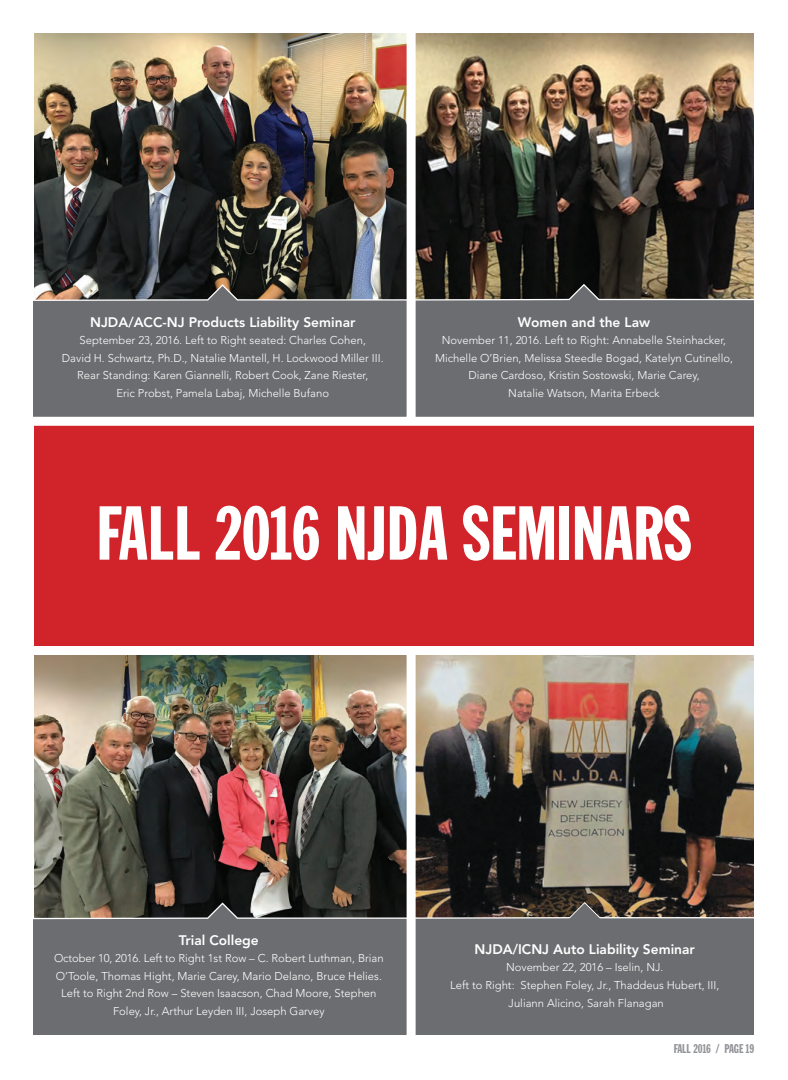
<style>
.page{position:relative;width:788px;height:1080px;background:#fff}
.page>*{position:absolute;margin:0;border:0;box-sizing:border-box;transform-origin:0 0}
.t1{font:75px "Franklin Gothic Extra Cond";color:#fff}
.t2{font:800 13.75px "Avenir";color:#fff}
.t3{font:12.5px "Franklin Gothic Extra Cond";color:#939598}
.t4{font:300 11.25px/17.5px "Avenir";color:#fff;text-align:center}
</style>
<div class="page">
<img style="left:415px;top:655px;width:338px;height:246px">
<div style="left:415px;top:918px;width:338px;height:117px;background:#6c6d70"></div>
<img style="left:34px;top:34px;width:719px;height:249px">
<div style="left:415px;top:300px;width:338px;height:117px;background:#6c6d70"></div>
<img style="left:34px;top:655px;width:372px;height:246px">
<div style="left:34px;top:918px;width:377px;height:117px;background:#6c6d70"></div>
<svg style="left:33px;top:901px;width:721px;height:19px;background:#534d46"></svg>
<div style="left:34px;top:300px;width:377px;height:117px;background:#6c6d70"></div>
<img style="left:33px;top:283px;width:721px;height:19px">
<div style="left:406px;top:22px;width:9px;height:1035px;background:#fff"></div>
<div style="left:34px;top:422px;width:719px;height:229px;background:#d1232a"></div>
<div style="left:30px;top:417px;width:758px;height:9px;background:#fff"></div>
<div style="left:22px;top:646px;width:766px;height:9px;background:#fff"></div>
<p class="t2" style="left:90px;top:314px;width:267px">NJDA/ACC-NJ Products Liability Seminar</p>
<p class="t4" style="left:62px;top:332px;width:323px">September 23, 2016. Left to Right seated: Charles Cohen,<br>David H. Schwartz, Ph.D., Natalie Mantell, H. Lockwood Miller III.<br>Rear Standing: Karen Giannelli, Robert Cook, Zane Riester,<br>Eric Probst, Pamela Labaj, Michelle Bufano</p>
<p class="t2" style="left:518px;top:314px;width:134px">Women and the Law</p>
<p class="t4" style="left:435px;top:332px;width:299px">November 11, 2016. Left to Right: Annabelle Steinhacker, Michelle O’Brien, Melissa Steedle Bogad, Katelyn Cutinello, Diane Cardoso, Kristin Sostowski, Marie Carey,<br>Natalie Watson, Marita Erbeck</p>
<p class="t1" style="left:96px;top:493px;width:596px">FALL 2016 NJDA SEMINARS</p>
<p class="t2" style="left:179px;top:932px;width:81px">Trial College</p>
<p class="t4" style="left:54px;top:950px;width:331px">October 10, 2016. Left to Right 1st Row – C. Robert Luthman, Brian O’Toole, Thomas Hight, Marie Carey, Mario Delano, Bruce Helies.<br>Left to Right 2nd Row – Steven Isaacson, Chad Moore, Stephen Foley, Jr., Arthur Leyden III, Joseph Garvey</p>
<p class="t2" style="left:474px;top:941px;width:222px">NJDA/ICNJ Auto Liability Seminar</p>
<p class="t4" style="left:450px;top:959px;width:270px">November 22, 2016 – Iselin, NJ.<br>Left to Right: Stephen Foley, Jr., Thaddeus Hubert, III,<br>Juliann Alicino, Sarah Flanagan</p>
<p class="t3" style="left:673px;top:1042px;width:82px">FALL 2016 / PAGE 19</p>
</div>
